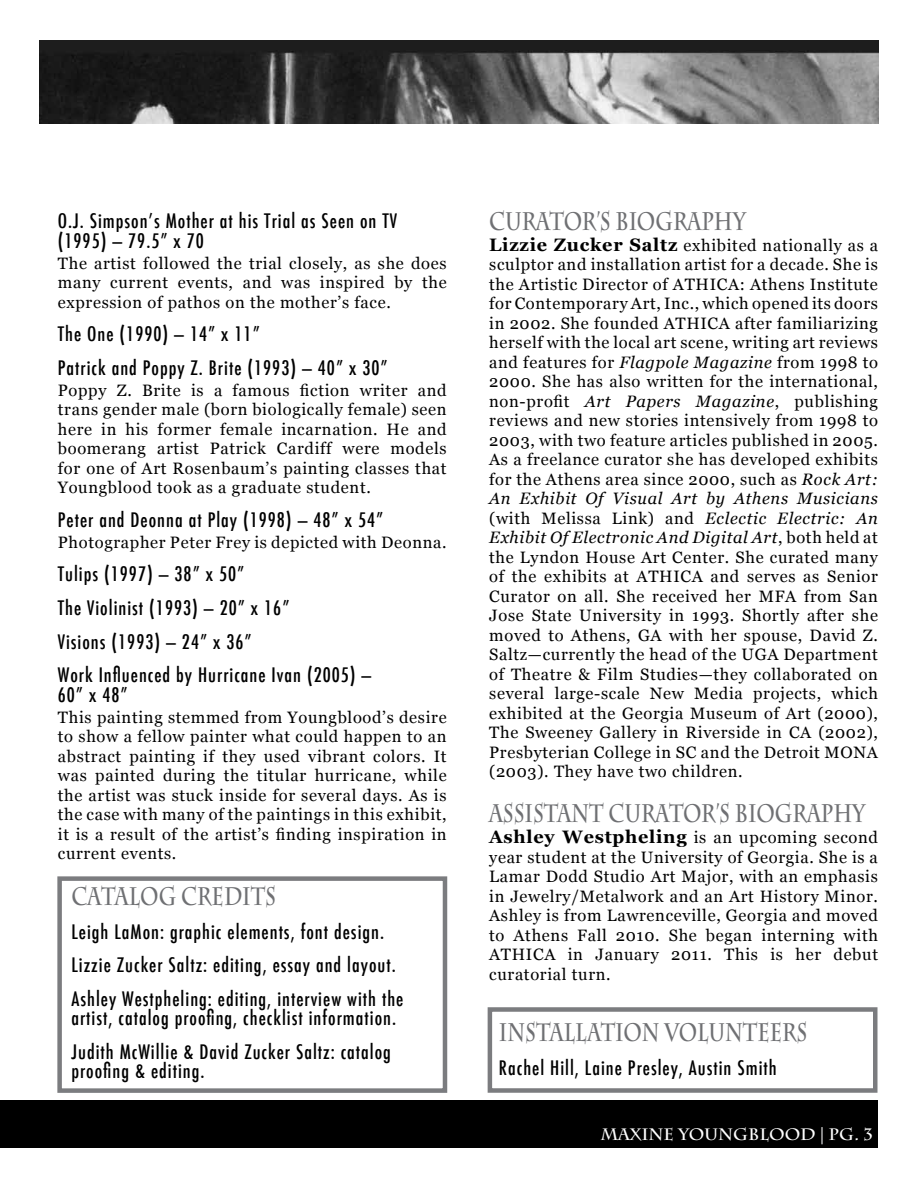
<style>
.page{position:relative;width:918px;height:1188px;background:#fff}
.page>*{position:absolute;margin:0;border:0;box-sizing:border-box;transform-origin:0 0}
.t1{font:700 25.35px "Charlemagne Std";color:#6f7073;scale:.77 1}
.t2{font:500 condensed 19.5px/33.6px "Futura";letter-spacing:.05em;color:#000}
.t3{font:16.5px/19.5px "Georgia";letter-spacing:.04em;color:#000;text-align:justify}
.t4{font:700 16.5px "Charlemagne Std";color:#fff}
.s1{font-weight:700;font-size:18px}
.s2{font-style:italic}
.s3{color:#e9e9ea}
</style>
<div class="page">
<div style="left:0;top:1100px;width:878px;height:48px;background:#000"></div>
<img style="left:39px;top:40px;width:839px;height:83px">
<div style="left:57px;top:876px;width:390px;height:217px;border:4px solid #7b7c7f"></div>
<div style="left:488px;top:1007px;width:390px;height:86px;border:4px solid #7b7c7f"></div>
<p class="t2" style="left:58px;top:211px;width:341px;line-height:19.5px">O.J. Simpson’s Mother at his Trial as Seen on TV (1995) — 79.5” x 70</p>
<p class="t3" style="left:58px;top:254px;width:390px">The artist followed the trial closely, as she does many current events, and was inspired by the expression of pathos on the mother’s face.</p>
<p class="t2" style="left:58px;top:317px;width:331px">The One (1990) — 14” x 11”<br>Patrick and Poppy Z. Brite (1993) — 40” x 30”</p>
<p class="t3" style="left:58px;top:381px;width:390px">Poppy Z. Brite is a famous fiction writer and trans gender male (born biologically female) seen here in his former female incarnation. He and boomerang artist Patrick Cardiff were models for one of Art Rosenbaum’s painting classes that Youngblood took as a graduate student.</p>
<p class="t2" style="left:58px;top:503px;width:327px">Peter and Deonna at Play (1998) — 48” x 54”</p>
<p class="t3" style="left:58px;top:533px;width:390px">Photographer Peter Frey is depicted with Deonna.</p>
<p class="t2" style="left:58px;top:558px;width:315px">Tulips (1997) — 38” x 50”<br>The Violinist (1993) — 20” x 16”<br>Visions (1993) — 24” x 36”<br>Work Influenced by Hurricane Ivan (2005) —</p>
<p class="t2" style="left:58px;top:678px;width:71px">60” x 48”</p>
<p class="t3" style="left:58px;top:708px;width:390px">This painting stemmed from Youngblood’s desire to show a fellow painter what could happen to an abstract painting if they used vibrant colors. It was painted during the titular hurricane, while the artist was stuck inside for several days. As is the case with many of the paintings in this exhibit, it is a result of the artist’s finding inspiration in current events.</p>
<h1 class="t1" style="left:71px;top:881px;width:267px">CATALOG CREDITS</h1>
<p class="t2" style="left:71px;top:915px;width:334px">Leigh LaMon: graphic elements, font design.<br>Lizzie Zucker Saltz: editing, essay and layout.<br>Ashley Westpheling: editing, interview with the</p>
<p class="t2" style="left:71px;top:1001px;width:326px">artist, catalog proofing, checklist information.<br>Judith McWillie &amp; David Zucker Saltz: catalog</p>
<p class="t2" style="left:71px;top:1054px;width:134px">proofing &amp; editing.</p>
<h1 class="t1" style="left:489px;top:206px;width:334px">CURATOR’S BIOGRAPHY</h1>
<p class="t3" style="left:489px;top:236px;width:390px"><span class="s1">Lizzie Zucker Saltz</span> exhibited nationally as a sculptor and installation artist for a decade. She is the Artistic Director of ATHICA: Athens Institute for Contemporary Art, Inc., which opened its doors in 2002. She founded ATHICA after familiarizing herself with the local art scene, writing art reviews and features for <span class="s2">Flagpole Magazine</span> from 1998 to 2000. She has also written for the international, non-profit <span class="s2">Art Papers Magazine</span>, publishing reviews and new stories intensively from 1998 to 2003, with two feature articles published in 2005.<br>As a freelance curator she has developed exhibits for the Athens area since 2000, such as <span class="s2">Rock Art:<br>An Exhibit Of Visual Art by Athens Musicians </span>(with Melissa Link) and <span class="s2">Eclectic Electric: An Exhibit Of Electronic And Digital Art</span>, both held at the Lyndon House Art Center. She curated many of the exhibits at ATHICA and serves as Senior Curator on all. She received her MFA from San Jose State University in 1993. Shortly after she moved to Athens, GA with her spouse, David Z.<br>Saltz—currently the head of the UGA Department of Theatre &amp; Film Studies—they collaborated on several large-scale New Media projects, which exhibited at the Georgia Museum of Art (2000), The Sweeney Gallery in Riverside in CA (2002), Presbyterian College in SC and the Detroit MONA (2003). They have two children.</p>
<h1 class="t1" style="left:489px;top:799px;width:490px">ASSISTANT CURATOR’S BIOGRAPHY</h1>
<p class="t3" style="left:489px;top:828px;width:390px"><span class="s1">Ashley Westpheling</span> is an upcoming second year student at the University of Georgia. She is a Lamar Dodd Studio Art Major, with an emphasis in Jewelry/Metalwork and an Art History Minor.<br>Ashley is from Lawrenceville, Georgia and moved to Athens Fall 2010. She began interning with ATHICA in January 2011. This is her debut curatorial turn.</p>
<h1 class="t1" style="left:499px;top:1018px;width:402px">INSTALLATION VOLUNTEERS</h1>
<p class="t2" style="left:499px;top:1051px;width:279px">Rachel Hill, Laine Presley, Austin Smith</p>
<p class="t4" style="left:601px;top:1125px;width:274px">MAXINE YOUNGBLOOD <span class="s3">|</span> PG. 3</p>
</div>
